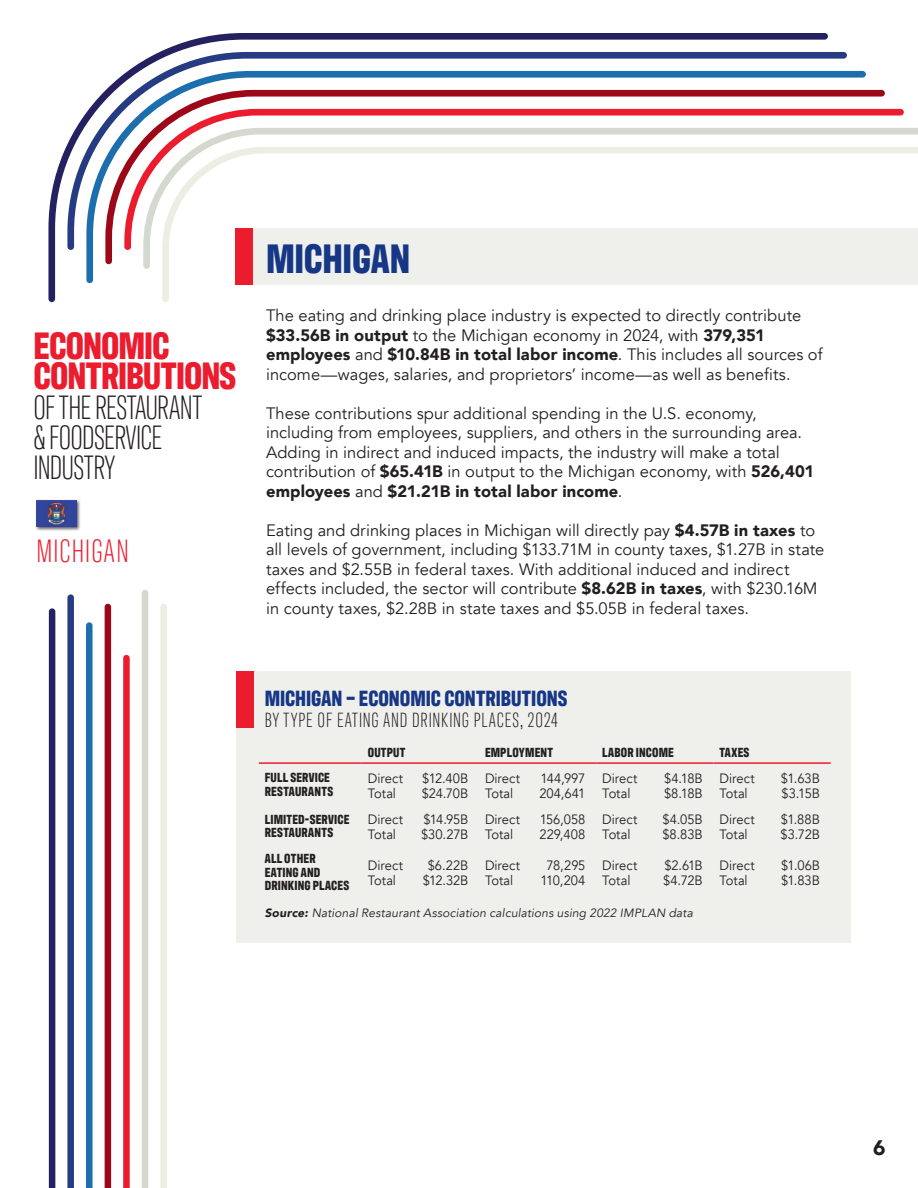
<style>
.page{position:relative;width:918px;height:1188px;background:#fff}
.page>*{position:absolute;margin:0;border:0;box-sizing:border-box;transform-origin:0 0}
.t1{font:700 42px "Antarctican Headline";letter-spacing:-.005em;color:#163785}
.t2{font:700 39px/30px "Antarctican Headline";letter-spacing:-.02em;color:#ec1c2f}
.t3{font:300 34.5px/30px "Antarctican Headline";letter-spacing:-.02em;color:#231f20}
.t4{font:300 33px "Antarctican Headline";letter-spacing:.035em;color:#ec1c2f}
.t5{font:700 22.5px "Antarctican Headline";color:#163785}
.t6{font:300 21px "Antarctican Headline";letter-spacing:.045em;color:#231f20}
.t7{font:900 21px "Avenir";color:#231f20}
.t8{font:16.5px/19.5px "Avenir";color:#231f20}
.t9{font:13.5px "Avenir";letter-spacing:-.005em;color:#231f20;scale:.96 1}
.t10{font:700 13.5px/13.5px "Antarctican Headline";letter-spacing:.015em;color:#231f20}
.t11{font:italic 12px "Avenir";letter-spacing:.015em;color:#231f20}
.s1{font-weight:900}
</style>
<div class="page">
<svg style="left:48px;top:33px;width:780px;height:269px"></svg>
<svg style="left:162px;top:147px;width:756px;height:155px"></svg>
<svg style="left:67px;top:52px;width:780px;height:198px"></svg>
<div style="left:49px;top:608px;width:6px;height:580px;background:#252161"></div>
<svg style="left:67px;top:594px;width:7px;height:594px;background:#34498a"></svg>
<svg style="left:86px;top:622px;width:7px;height:566px;background:#2c78b2"></svg>
<div style="left:105px;top:604px;width:6px;height:584px;background:#9c0817"></div>
<svg style="left:123px;top:655px;width:7px;height:533px;background:#ed2c3d"></svg>
<div style="left:142px;top:590px;width:6px;height:598px;background:#d5d8cf"></div>
<svg style="left:160px;top:604px;width:7px;height:584px;background:#edefe4"></svg>
<div style="left:35px;top:500px;width:46px;height:31px;background:#231f20;opacity:.75"></div>
<img style="left:37px;top:500px;width:39px;height:27px">
<div style="left:253px;top:228px;width:665px;height:57px;background:#efefec"></div>
<div style="left:236px;top:228px;width:17px;height:57px;background:#ec1c2f"></div>
<div style="left:236px;top:671px;width:615px;height:272px;background:#efefec"></div>
<div style="left:236px;top:671px;width:18px;height:57px;background:#ec1c2f"></div>
<hr style="left:259px;top:762px;width:103px;height:2px;background:#ec1c2f">
<hr style="left:362px;top:762px;width:117px;height:2px;background:#ec1c2f">
<hr style="left:479px;top:762px;width:117px;height:2px;background:#ec1c2f">
<hr style="left:596px;top:762px;width:117px;height:2px;background:#ec1c2f">
<hr style="left:713px;top:762px;width:118px;height:2px;background:#ec1c2f">
<p class="t2" style="left:34px;top:328px;width:204px">ECONOMIC<br>CONTRIBUTIONS</p>
<p class="t3" style="left:34px;top:390px;width:170px">OF THE RESTAURANT &amp; FOODSERVICE<br>INDUSTRY</p>
<p class="t4" style="left:36px;top:529px;width:94px">MICHIGAN</p>
<p class="t1" style="left:266px;top:228px;width:146px">MICHIGAN</p>
<p class="t8" style="left:266px;top:306px;width:558px">The eating and drinking place industry is expected to directly contribute <span class="s1">$33.56B in output</span> to the Michigan economy in 2024, with <span class="s1">379,351 employees</span> and <span class="s1">$10.84B in total labor income</span>. This includes all sources of income—wages, salaries, and proprietors’ income—as well as benefits.</p>
<p class="t8" style="left:266px;top:403px;width:550px">These contributions spur additional spending in the U.S. economy, including from employees, suppliers, and others in the surrounding area.<br>Adding in indirect and induced impacts, the industry will make a total contribution of <span class="s1">$65.41B</span> in output to the Michigan economy, with <span class="s1">526,401 employees</span> and <span class="s1">$21.21B in total labor income</span>.</p>
<p class="t8" style="left:266px;top:520px;width:560px">Eating and drinking places in Michigan will directly pay <span class="s1">$4.57B in taxes</span> to all levels of government, including $133.71M in county taxes, $1.27B in state taxes and $2.55B in federal taxes. With additional induced and indirect effects included, the sector will contribute <span class="s1">$8.62B in taxes</span>, with $230.16M in county taxes, $2.28B in state taxes and $5.05B in federal taxes.</p>
<p class="t5" style="left:265px;top:683px;width:304px">MICHIGAN – ECONOMIC CONTRIBUTIONS</p>
<p class="t6" style="left:265px;top:706px;width:295px">BY TYPE OF EATING AND DRINKING PLACES, 2024</p>
<p class="t10" style="left:368px;top:745px;width:39px">OUTPUT</p>
<p class="t10" style="left:485px;top:745px;width:70px">EMPLOYMENT</p>
<p class="t10" style="left:602px;top:745px;width:73px">LABOR INCOME</p>
<p class="t10" style="left:719px;top:745px;width:32px">TAXES</p>
<p class="t10" style="left:265px;top:770px;width:70px">FULL SERVICE<br>RESTAURANTS</p>
<p class="t9" style="left:368px;top:770px;width:38px">Direct</p>
<p class="t9" style="left:422px;top:770px;width:49px">$12.40B</p>
<p class="t9" style="left:602px;top:770px;width:38px">Direct</p>
<p class="t9" style="left:664px;top:770px;width:42px">$4.18B</p>
<p class="t9" style="left:602px;top:785px;width:31px">Total</p>
<p class="t9" style="left:664px;top:785px;width:42px">$8.18B</p>
<p class="t9" style="left:719px;top:770px;width:38px">Direct</p>
<p class="t9" style="left:781px;top:770px;width:42px">$1.63B</p>
<p class="t9" style="left:719px;top:785px;width:31px">Total</p>
<p class="t9" style="left:782px;top:785px;width:41px">$3.15B</p>
<p class="t9" style="left:485px;top:770px;width:38px">Direct</p>
<p class="t9" style="left:540px;top:770px;width:48px">144,997</p>
<p class="t9" style="left:485px;top:785px;width:31px">Total</p>
<p class="t9" style="left:539px;top:785px;width:49px">204,641</p>
<p class="t9" style="left:368px;top:785px;width:31px">Total</p>
<p class="t9" style="left:422px;top:785px;width:50px">$24.70B</p>
<p class="t10" style="left:265px;top:811px;width:86px">LIMITED-SERVICE<br>RESTAURANTS</p>
<p class="t9" style="left:368px;top:811px;width:38px">Direct</p>
<p class="t9" style="left:424px;top:811px;width:48px">$14.95B</p>
<p class="t9" style="left:368px;top:826px;width:31px">Total</p>
<p class="t9" style="left:421px;top:826px;width:51px">$30.27B</p>
<p class="t10" style="left:265px;top:851px;width:86px">ALL OTHER<br>EATING AND<br>DRINKING PLACES</p>
<p class="t9" style="left:368px;top:858px;width:38px">Direct</p>
<p class="t9" style="left:428px;top:858px;width:44px">$6.22B</p>
<p class="t9" style="left:368px;top:873px;width:31px">Total</p>
<p class="t9" style="left:423px;top:873px;width:49px">$12.32B</p>
<p class="t9" style="left:485px;top:811px;width:38px">Direct</p>
<p class="t9" style="left:540px;top:811px;width:49px">156,058</p>
<p class="t9" style="left:485px;top:826px;width:31px">Total</p>
<p class="t9" style="left:540px;top:826px;width:49px">229,408</p>
<p class="t9" style="left:485px;top:858px;width:38px">Direct</p>
<p class="t9" style="left:547px;top:858px;width:42px">78,295</p>
<p class="t9" style="left:485px;top:873px;width:31px">Total</p>
<p class="t9" style="left:540px;top:873px;width:48px">110,204</p>
<p class="t9" style="left:602px;top:811px;width:38px">Direct</p>
<p class="t9" style="left:662px;top:811px;width:43px">$4.05B</p>
<p class="t9" style="left:602px;top:826px;width:31px">Total</p>
<p class="t9" style="left:662px;top:826px;width:44px">$8.83B</p>
<p class="t9" style="left:602px;top:858px;width:38px">Direct</p>
<p class="t9" style="left:664px;top:858px;width:41px">$2.61B</p>
<p class="t9" style="left:602px;top:873px;width:31px">Total</p>
<p class="t9" style="left:663px;top:873px;width:43px">$4.72B</p>
<p class="t11" style="left:265px;top:906px;width:430px"><span class="s1">Source:</span> National Restaurant Association calculations using 2022 IMPLAN data</p>
<p class="t9" style="left:719px;top:811px;width:38px">Direct</p>
<p class="t9" style="left:781px;top:811px;width:42px">$1.88B</p>
<p class="t9" style="left:719px;top:826px;width:31px">Total</p>
<p class="t9" style="left:780px;top:826px;width:43px">$3.72B</p>
<p class="t9" style="left:719px;top:858px;width:38px">Direct</p>
<p class="t9" style="left:781px;top:858px;width:42px">$1.06B</p>
<p class="t9" style="left:719px;top:873px;width:31px">Total</p>
<p class="t9" style="left:781px;top:873px;width:42px">$1.83B</p>
<p class="t7" style="left:873px;top:1130px;width:14px">6</p>
</div>
